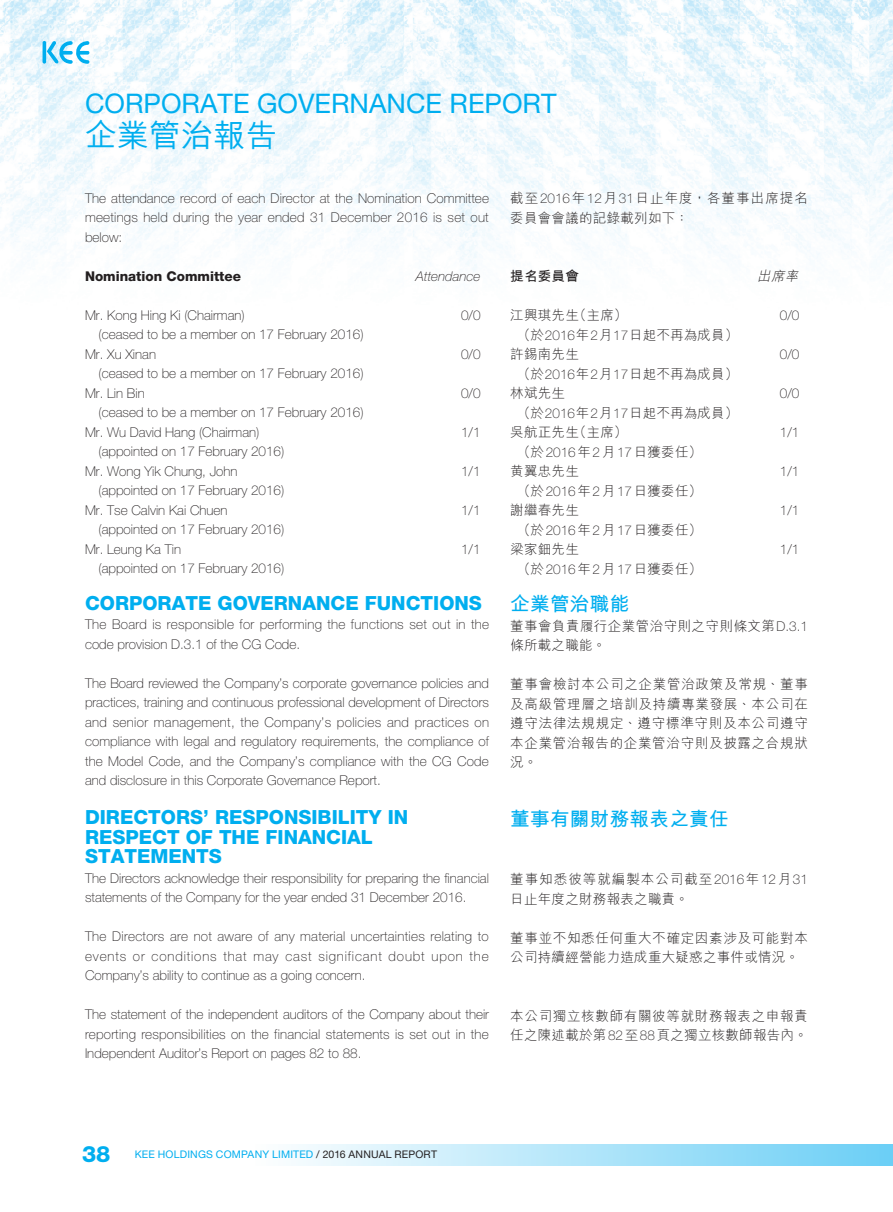
<style>
.page{position:relative;width:893px;height:1212px;background:#fff}
.page>*{position:absolute;margin:0;border:0;box-sizing:border-box;transform-origin:0 0}
.t1{font:500 31.5px "M Hei HK";letter-spacing:.02em;color:#00aeef}
.t2{font:27px "Helvetica Neue LT Std";color:#00aeef}
.t3{font:800 22.5px "Helvetica Neue LT Std";color:#00aeef}
._01_H1_E{font:800 19.5px/19.5px "Helvetica Neue LT Std";color:#00aeef}
._001_H1_C{font:700 19.5px "M Hei HK";letter-spacing:.02em;color:#00aeef}
._00_txt_E{font:100 13.5px/19.5px "Helvetica Neue LT Std";color:#231f20;text-align:justify}
._000_txt_C{font:300 13.5px/19.5px "M Hei HK";letter-spacing:.035em;color:#231f20}
._50_Table_txt{font:100 13.5px "Helvetica Neue LT Std";color:#231f20}
._00_txt_E-2{font:100 13.5px/19.5px "Helvetica Neue LT Std";letter-spacing:.02em;color:#231f20}
._50_Table_txt-2{font:300 13.5px "M Hei HK";letter-spacing:.02em;color:#231f20}
._000_txt_C-2{font:300 13.5px "M Hei HK";letter-spacing:.01em;color:#231f20}
._000_txt_C-3{font:300 13.5px/19.5px "M Hei HK";letter-spacing:.075em;color:#231f20}
._000_txt_C-4{font:100 13.5px "Helvetica Neue LT Std";color:#231f20}
._00_txt_E-3{font:800 13.5px "Helvetica Neue LT Std";color:#231f20}
._00_txt_E-4{font:italic 100 13.5px "Helvetica Neue LT Std";color:#231f20}
._000_txt_C-5{font:700 13.5px "M Hei HK";letter-spacing:.02em;color:#231f20}
._000_txt_C-6{font:italic 300 13.5px "M Hei HK";color:#231f20}
.t4{font:10.5px "Helvetica Neue LT Std";letter-spacing:.015em;color:#00aeef}
.s1{font-family:"Helvetica Neue LT Std";font-weight:100}
.s2{color:#231f20}
</style>
<div class="page">
<img style="left:0;top:0;width:893px;height:272px">
<div style="left:255px;top:1144px;width:638px;height:22px;background:linear-gradient(to right,#fefefe,#6bcff6)"></div>
<svg style="left:47px;top:41px;width:43px;height:23px"></svg>
<hr style="left:43px;top:41px;width:3px;height:23px;background:#00aeef;border-radius:2px">
<h2 class="t2" style="left:85px;top:87px;width:473px">CORPORATE GOVERNANCE REPORT</h2>
<h1 class="t1" style="left:85px;top:113px;width:194px">企業管治報告</h1>
<p class="_00_txt_E" style="left:85px;top:188px;width:405px">The attendance record of each Director at the Nomination Committee meetings held during the year ended 31 December 2016 is set out below:</p>
<p class="_00_txt_E-3" style="left:85px;top:268px;width:158px">Nomination Committee</p>
<p class="_00_txt_E-4" style="left:416px;top:268px;width:66px">Attendance</p>
<p class="_00_txt_E" style="left:85px;top:305px;width:161px">Mr. Kong Hing Ki (Chairman)</p>
<p class="_00_txt_E" style="left:461px;top:305px;width:21px">0/0</p>
<p class="_00_txt_E" style="left:99px;top:324px;width:267px">(ceased to be a member on 17 February 2016)</p>
<p class="_00_txt_E" style="left:85px;top:344px;width:72px">Mr. Xu Xinan</p>
<p class="_00_txt_E" style="left:461px;top:344px;width:21px">0/0</p>
<p class="_00_txt_E" style="left:99px;top:363px;width:267px">(ceased to be a member on 17 February 2016)</p>
<p class="_00_txt_E" style="left:85px;top:383px;width:61px">Mr. Lin Bin</p>
<p class="_00_txt_E" style="left:461px;top:383px;width:21px">0/0</p>
<p class="_00_txt_E" style="left:99px;top:402px;width:267px">(ceased to be a member on 17 February 2016)</p>
<p class="_50_Table_txt" style="left:85px;top:424px;width:176px">Mr. Wu David Hang (Chairman)</p>
<p class="_00_txt_E" style="left:461px;top:422px;width:21px">1/1</p>
<p class="_50_Table_txt" style="left:99px;top:444px;width:187px">(appointed on 17 February 2016)</p>
<p class="_50_Table_txt" style="left:85px;top:463px;width:154px">Mr. Wong Yik Chung, John</p>
<p class="_00_txt_E" style="left:461px;top:461px;width:21px">1/1</p>
<p class="_50_Table_txt" style="left:99px;top:483px;width:187px">(appointed on 17 February 2016)</p>
<p class="_50_Table_txt" style="left:85px;top:502px;width:144px">Mr. Tse Calvin Kai Chuen</p>
<p class="_00_txt_E" style="left:461px;top:500px;width:21px">1/1</p>
<p class="_50_Table_txt" style="left:99px;top:522px;width:187px">(appointed on 17 February 2016)</p>
<p class="_50_Table_txt" style="left:85px;top:541px;width:98px">Mr. Leung Ka Tin</p>
<p class="_00_txt_E" style="left:461px;top:539px;width:21px">1/1</p>
<p class="_50_Table_txt" style="left:99px;top:561px;width:187px">(appointed on 17 February 2016)</p>
<p class="_01_H1_E" style="left:85px;top:593px;width:398px">CORPORATE GOVERNANCE FUNCTIONS</p>
<p class="_00_txt_E-2" style="left:85px;top:615px;width:406px">The Board is responsible for performing the functions set out in the code provision D.3.1 of the CG Code.</p>
<p class="_00_txt_E" style="left:85px;top:673px;width:406px">The Board reviewed the Company’s corporate governance policies and practices, training and continuous professional development of Directors and senior management, the Company’s policies and practices on compliance with legal and regulatory requirements, the compliance of the Model Code, and the Company’s compliance with the CG Code and disclosure in this Corporate Governance Report.</p>
<p class="_01_H1_E" style="left:85px;top:807px;width:325px">DIRECTORS’ RESPONSIBILITY IN<br>RESPECT OF THE FINANCIAL<br>STATEMENTS</p>
<p class="_00_txt_E" style="left:85px;top:868px;width:405px">The Directors acknowledge their responsibility for preparing the financial statements of the Company for the year ended 31 December 2016.</p>
<p class="_00_txt_E" style="left:85px;top:927px;width:405px">The Directors are not aware of any material uncertainties relating to events or conditions that may cast significant doubt upon the Company’s ability to continue as a going concern.</p>
<p class="_00_txt_E" style="left:85px;top:1005px;width:405px">The statement of the independent auditors of the Company about their reporting responsibilities on the financial statements is set out in the Independent Auditor’s Report on pages 82 to 88.</p>
<p class="_000_txt_C" style="left:510px;top:188px;width:299px">截至<span class="s1">2016</span>年<span class="s1">12</span>月<span class="s1">31</span>日止年度，各董事出席提名委員會會議的記錄載列如下：</p>
<p class="_000_txt_C-5" style="left:510px;top:267px;width:70px">提名委員會</p>
<p class="_000_txt_C-6" style="left:757px;top:270px;width:45px">出席率</p>
<p class="_000_txt_C" style="left:510px;top:305px;width:119px">江興琪先生（主席）</p>
<p class="_000_txt_C-4" style="left:780px;top:308px;width:21px">0/0</p>
<p class="_000_txt_C-2" style="left:517px;top:328px;width:223px">（於<span class="s1">2016</span>年<span class="s1">2</span>月<span class="s1">17</span>日起不再為成員）</p>
<p class="_000_txt_C" style="left:510px;top:344px;width:70px">許錫南先生</p>
<p class="_000_txt_C-4" style="left:780px;top:347px;width:21px">0/0</p>
<p class="_000_txt_C-2" style="left:517px;top:367px;width:223px">（於<span class="s1">2016</span>年<span class="s1">2</span>月<span class="s1">17</span>日起不再為成員）</p>
<p class="_000_txt_C" style="left:510px;top:383px;width:56px">林斌先生</p>
<p class="_000_txt_C-4" style="left:780px;top:386px;width:21px">0/0</p>
<p class="_000_txt_C-2" style="left:517px;top:406px;width:223px">（於<span class="s1">2016</span>年<span class="s1">2</span>月<span class="s1">17</span>日起不再為成員）</p>
<p class="_000_txt_C" style="left:510px;top:422px;width:119px">吳航正先生（主席）</p>
<p class="_000_txt_C-4" style="left:780px;top:425px;width:21px">1/1</p>
<p class="_50_Table_txt-2" style="left:517px;top:445px;width:186px">（於<span class="s1">2016</span>年<span class="s1">2</span>月<span class="s1">17</span>日獲委任）</p>
<p class="_000_txt_C" style="left:510px;top:461px;width:70px">黄翼忠先生</p>
<p class="_000_txt_C-4" style="left:780px;top:464px;width:21px">1/1</p>
<p class="_50_Table_txt-2" style="left:517px;top:484px;width:186px">（於<span class="s1">2016</span>年<span class="s1">2</span>月<span class="s1">17</span>日獲委任）</p>
<p class="_000_txt_C" style="left:510px;top:500px;width:70px">謝繼春先生</p>
<p class="_000_txt_C-4" style="left:780px;top:503px;width:21px">1/1</p>
<p class="_50_Table_txt-2" style="left:517px;top:523px;width:186px">（於<span class="s1">2016</span>年<span class="s1">2</span>月<span class="s1">17</span>日獲委任）</p>
<p class="_000_txt_C" style="left:510px;top:539px;width:70px">梁家鈿先生</p>
<p class="_000_txt_C-4" style="left:780px;top:542px;width:21px">1/1</p>
<p class="_50_Table_txt-2" style="left:517px;top:562px;width:186px">（於<span class="s1">2016</span>年<span class="s1">2</span>月<span class="s1">17</span>日獲委任）</p>
<p class="_001_H1_C" style="left:510px;top:590px;width:120px">企業管治職能</p>
<p class="_000_txt_C" style="left:510px;top:616px;width:299px">董事會負責履行企業管治守則之守則條文第<span class="s1">D.3.1</span>條所載之職能。</p>
<p class="_000_txt_C" style="left:510px;top:674px;width:299px;text-align:justify">董事會檢討本公司之企業管治政策及常規、董事及高級管理層之培訓及持續專業發展、本公司在遵守法律法規規定、遵守標準守則及本公司遵守本企業管治報告的企業管治守則及披露之合規狀況。</p>
<p class="_001_H1_C" style="left:510px;top:804px;width:220px">董事有關財務報表之責任</p>
<p class="_000_txt_C-3" style="left:510px;top:869px;width:299px">董事知悉彼等就編製本公司截至<span class="s1">2016</span>年<span class="s1">12</span>月<span class="s1">31</span>日止年度之財務報表之職責。</p>
<p class="_000_txt_C" style="left:510px;top:928px;width:299px">董事並不知悉任何重大不確定因素涉及可能對本公司持續經營能力造成重大疑惑之事件或情況。</p>
<p class="_000_txt_C" style="left:510px;top:1006px;width:299px">本公司獨立核數師有關彼等就財務報表之申報責任之陳述載於第<span class="s1">82</span>至<span class="s1">88</span>頁之獨立核數師報告內。</p>
<h3 class="t3" style="left:82px;top:1140px;width:30px">38</h3>
<p class="t4" style="left:135px;top:1148px;width:304px">KEE HOLDINGS COMPANY LIMITED <span class="s2">/ 2016 ANNUAL REPORT</span></p>
</div>
